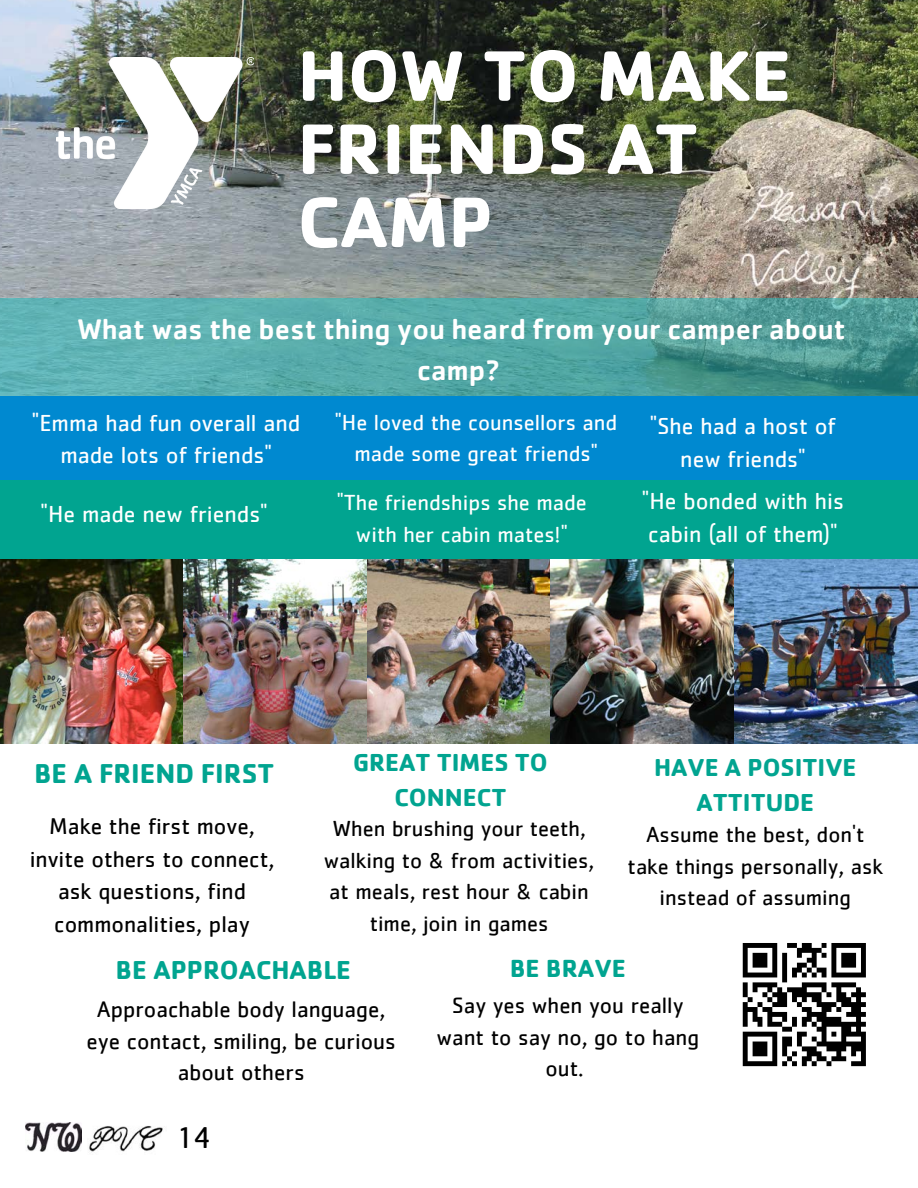
<style>
.page{position:relative;width:918px;height:1188px;background:#fff}
.page>*{position:absolute;margin:0;border:0;box-sizing:border-box;transform-origin:0 0}
.t1{font:700 73.95px/73.2px "Cachet";color:#fff}
.t2{font:31.05px "Cachet";color:#000}
.t3{font:500 29.25px/40.5px "Cachet";color:#fff;text-align:center}
.t4{font:700 28.2px "Cachet";color:#01a490}
.t5{font:700 26.7px "Cachet";color:#01a490}
.t6{font:700 25.5px "Cachet";color:#01a490}
.t7{font:700 25.35px/35px "Cachet";color:#01a490;text-align:center}
.t8{font:23.85px/32.5px "Cachet";color:#fff;text-align:center}
.t9{font:23.55px/32.7px "Cachet";color:#000;text-align:center}
.t10{font:23.25px/31.5px "Cachet";color:#000;text-align:center}
.t11{font:22.95px/31.5px "Cachet";color:#000;text-align:center}
.t12{font:22.5px/31.5px "Cachet";color:#000;text-align:center}
.t13{font:22.5px/31.5px "Cachet";color:#fff;text-align:center}
</style>
<div class="page">
<img style="left:0;top:0;width:918px;height:299px">
<svg style="left:0;top:299px;width:918px;height:97px;background:#54a5a3"></svg>
<div style="left:0;top:396px;width:918px;height:254px;background:#0089d0"></div>
<div style="left:0;top:480px;width:918px;height:81px;background:#01a490"></div>
<img style="left:56px;top:57px;width:197px;height:151px">
<img style="left:0;top:559px;width:918px;height:184px">
<svg style="left:743px;top:943px;width:123px;height:123px"></svg>
<div style="left:851px;top:1061px;width:15px;height:5px;background:#000"></div>
<img style="left:25px;top:1123px;width:57px;height:29px">
<img style="left:89px;top:1126px;width:74px;height:26px">
<h1 class="t1" style="left:298px;top:37px;width:495px">HOW TO MAKE<br>FRIENDS AT<br>CAMP</h1>
<h3 class="t3" style="left:77px;top:308px;width:770px">What was the best thing you heard from your camper about camp?</h3>
<p class="t8" style="left:32px;top:408px;width:270px">"Emma had fun overall and made lots of friends"</p>
<p class="t8" style="left:41px;top:498px;width:229px">"He made new friends"</p>
<p class="t13" style="left:335px;top:408px;width:284px">"He loved the counsellors and made some great friends"</p>
<p class="t13" style="left:337px;top:488px;width:251px">"The friendships she made with her cabin mates!"</p>
<p class="t8" style="left:650px;top:411px;width:187px">"She had a host of new friends"</p>
<p class="t8" style="left:642px;top:486px;width:204px;text-align:left">"He bonded with his cabin (all of them)"</p>
<p class="t4" style="left:34px;top:755px;width:242px">BE A FRIEND FIRST</p>
<p class="t9" style="left:30px;top:811px;width:246px">Make the first move, invite others to connect, ask questions, find commonalities, play</p>
<p class="t7" style="left:353px;top:744px;width:196px">GREAT TIMES TO<br>CONNECT</p>
<p class="t12" style="left:324px;top:814px;width:272px">When brushing your teeth, walking to &amp; from activities, at meals, rest hour &amp; cabin time, join in games</p>
<p class="t7" style="left:654px;top:749px;width:204px">HAVE A POSITIVE<br>ATTITUDE</p>
<p class="t12" style="left:628px;top:820px;width:257px">Assume the best, don't take things personally, ask instead of assuming</p>
<p class="t5" style="left:116px;top:952px;width:237px">BE APPROACHABLE</p>
<p class="t6" style="left:510px;top:951px;width:118px">BE BRAVE</p>
<p class="t10" style="left:86px;top:995px;width:311px">Approachable body language, eye contact, smiling, be curious about others</p>
<p class="t11" style="left:437px;top:991px;width:264px">Say yes when you really want to say no, go to hang out.</p>
<h2 class="t2" style="left:175px;top:1123px;width:37px">14</h2>
</div>
